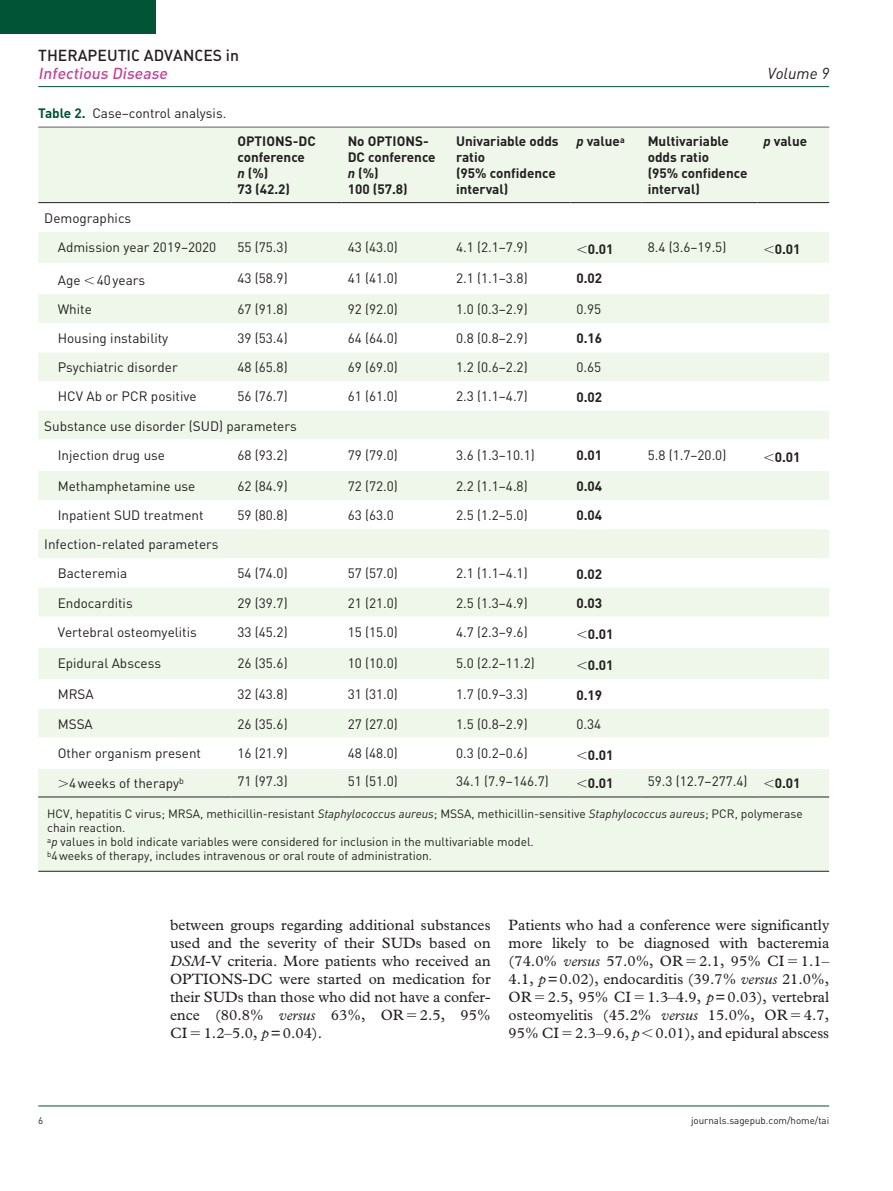
<style>
.page{position:relative;width:893px;height:1191px;background:#fff}
.page>*{position:absolute;margin:0;border:0;box-sizing:border-box;transform-origin:0 0}
.t1{font:15.75px "DIN Medium Alternate";color:#231f20}
.t2{font:italic 15.75px "DIN Medium Alternate";color:#c74499}
.t3{font:italic 15.75px "DIN";color:#231f20}
.t4{font:15px/18px "Plantin Std";color:#231f20;text-align:justify}
.t5{font:13.5px/29px "DIN";color:#231f20}
.t6{font:700 13.5px/15.8px "DIN";color:#231f20}
.t7{font:12px/14.2px "DIN";color:#231f20}
.t8{font:9.75px "DIN";color:#231f20}
.s1{font-weight:700;color:#015436}
.s2{font-style:italic}
</style>
<div class="page">
<hr style="left:38px;top:86px;width:791px;height:1px;background:#015436">
<hr style="left:38px;top:1105px;width:791px;height:1px;background:#015436">
<div style="left:0;top:0;width:155px;height:34px;background:#015436"></div>
<div style="left:38px;top:796px;width:791px;height:75px;background:#eff7ea"></div>
<hr style="left:38px;top:127px;width:791px;height:1px;background:#231f20">
<hr style="left:38px;top:871px;width:791px;height:1px;background:#231f20">
<div style="left:38px;top:128px;width:791px;height:668px;background:#eff7ea"></div>
<svg style="left:38px;top:203px;width:791px;height:565px"></svg>
<hr style="left:38px;top:202px;width:193px;height:1px;background:#231f20">
<hr style="left:231px;top:202px;width:111px;height:1px;background:#231f20">
<hr style="left:342px;top:202px;width:108px;height:1px;background:#231f20">
<hr style="left:450px;top:202px;width:120px;height:1px;background:#231f20">
<hr style="left:570px;top:202px;width:72px;height:1px;background:#231f20">
<hr style="left:642px;top:202px;width:115px;height:1px;background:#231f20">
<hr style="left:757px;top:202px;width:72px;height:1px;background:#231f20">
<hr style="left:38px;top:796px;width:193px;height:1px;background:#231f20">
<hr style="left:231px;top:796px;width:111px;height:1px;background:#231f20">
<hr style="left:342px;top:796px;width:108px;height:1px;background:#231f20">
<hr style="left:450px;top:796px;width:120px;height:1px;background:#231f20">
<hr style="left:570px;top:796px;width:72px;height:1px;background:#231f20">
<hr style="left:642px;top:796px;width:115px;height:1px;background:#231f20">
<hr style="left:757px;top:796px;width:72px;height:1px;background:#231f20">
<svg style="left:578px;top:246px;width:8px;height:7px"></svg>
<svg style="left:765px;top:246px;width:9px;height:7px"></svg>
<svg style="left:85px;top:277px;width:9px;height:8px"></svg>
<svg style="left:765px;top:453px;width:9px;height:8px"></svg>
<svg style="left:578px;top:631px;width:8px;height:7px"></svg>
<svg style="left:578px;top:662px;width:8px;height:8px"></svg>
<svg style="left:578px;top:751px;width:8px;height:8px"></svg>
<svg style="left:59px;top:780px;width:9px;height:7px"></svg>
<svg style="left:578px;top:779px;width:8px;height:8px"></svg>
<svg style="left:765px;top:779px;width:9px;height:8px"></svg>
<p class="t1" style="left:38px;top:45px;width:202px">THERAPEUTIC ADVANCES IN</p>
<p class="t2" style="left:38px;top:63px;width:134px">I nfectious Disease</p>
<p class="t5" style="left:38px;top:98px;width:190px"><span class="s1">Table 2.</span> Case–control analysis.</p>
<p class="t3" style="left:768px;top:63px;width:63px">Volume 9</p>
<p class="t5" style="left:58px;top:203px;width:160px;text-indent:-14px">Demographics<br>Admission year 2019–2020</p>
<p class="t6" style="left:237px;top:133px;width:80px">OPTIONS-DC conference <span class="s2">n</span> (%)<br>73 (42.2)</p>
<p class="t6" style="left:348px;top:133px;width:89px">No OPTIONS-<br>DC conference <span class="s2">n</span> (%)<br>100 (57.8)</p>
<p class="t6" style="left:456px;top:133px;width:104px">Univariable odds ratio<br>(95% confidence interval)</p>
<p class="t6" style="left:576px;top:133px;width:50px"><span class="s2">p</span> value<sup>a</sup></p>
<p class="t6" style="left:648px;top:133px;width:101px">Multivariable odds ratio<br>(95% confidence interval)</p>
<p class="t6" style="left:763px;top:133px;width:45px"><span class="s2">p</span> value</p>
<p class="t5" style="left:237px;top:232px;width:52px">55 (75.3)</p>
<p class="t5" style="left:348px;top:232px;width:52px">43 (43.0)</p>
<p class="t5" style="left:456px;top:232px;width:73px">4.1 (2.1–7.9)</p>
<p class="t6" style="left:588px;top:240px;width:27px">0.01</p>
<p class="t5" style="left:648px;top:232px;width:80px">8.4 (3.6–19.5)</p>
<p class="t6" style="left:775px;top:240px;width:27px">0.01</p>
<p class="t5" style="left:58px;top:265px;width:89px">Age 40years</p>
<p class="t5" style="left:237px;top:263px;width:52px">43 (58.9)</p>
<p class="t5" style="left:348px;top:263px;width:52px">41 (41.0)</p>
<p class="t5" style="left:456px;top:263px;width:73px">2.1 (1.1–3.8)</p>
<p class="t6" style="left:576px;top:270px;width:27px">0.02</p>
<p class="t5" style="left:58px;top:294px;width:36px">White</p>
<p class="t5" style="left:237px;top:294px;width:52px">67 (91.8)</p>
<p class="t5" style="left:348px;top:294px;width:52px">92 (92.0)</p>
<p class="t5" style="left:456px;top:294px;width:73px">1.0 (0.3–2.9)</p>
<p class="t5" style="left:576px;top:294px;width:26px">0.95</p>
<p class="t5" style="left:58px;top:323px;width:112px">Housing instability</p>
<p class="t5" style="left:237px;top:323px;width:52px">39 (53.4)</p>
<p class="t5" style="left:348px;top:323px;width:52px">64 (64.0)</p>
<p class="t5" style="left:456px;top:323px;width:73px">0.8 (0.8–2.9)</p>
<p class="t6" style="left:576px;top:330px;width:27px">0.16</p>
<p class="t5" style="left:58px;top:353px;width:122px">Psychiatric disorder</p>
<p class="t5" style="left:237px;top:353px;width:52px">48 (65.8)</p>
<p class="t5" style="left:348px;top:353px;width:52px">69 (69.0)</p>
<p class="t5" style="left:456px;top:353px;width:73px">1.2 (0.6–2.2)</p>
<p class="t5" style="left:576px;top:353px;width:26px">0.65</p>
<p class="t5" style="left:58px;top:382px;width:140px">HCV Ab or PCR positive</p>
<p class="t5" style="left:237px;top:382px;width:52px">56 (76.7)</p>
<p class="t5" style="left:348px;top:382px;width:52px">61 (61.0)</p>
<p class="t5" style="left:456px;top:382px;width:73px">2.3 (1.1–4.7)</p>
<p class="t6" style="left:576px;top:388px;width:27px">0.02</p>
<p class="t5" style="left:58px;top:411px;width:240px;text-indent:-14px">Substance use disorder (SUD) parameters<br>Injection drug use</p>
<p class="t5" style="left:237px;top:440px;width:52px">68 (93.2)</p>
<p class="t5" style="left:348px;top:440px;width:52px">79 (79.0)</p>
<p class="t5" style="left:456px;top:440px;width:80px">3.6 (1.3–10.1)</p>
<p class="t6" style="left:576px;top:446px;width:27px">0.01</p>
<p class="t5" style="left:648px;top:440px;width:80px">5.8 (1.7–20.0)</p>
<p class="t6" style="left:775px;top:448px;width:27px">0.01</p>
<p class="t5" style="left:58px;top:471px;width:139px">Methamphetamine use</p>
<p class="t5" style="left:237px;top:471px;width:52px">62 (84.9)</p>
<p class="t5" style="left:348px;top:471px;width:52px">72 (72.0)</p>
<p class="t5" style="left:456px;top:471px;width:73px">2.2 (1.1–4.8)</p>
<p class="t6" style="left:576px;top:478px;width:27px">0.04</p>
<p class="t5" style="left:58px;top:500px;width:147px">Inpatient SUD treatment</p>
<p class="t5" style="left:237px;top:500px;width:52px">59 (80.8)</p>
<p class="t5" style="left:348px;top:500px;width:48px">63 (63.0</p>
<p class="t5" style="left:456px;top:500px;width:73px">2.5 (1.2–5.0)</p>
<p class="t6" style="left:576px;top:507px;width:27px">0.04</p>
<p class="t5" style="left:58px;top:530px;width:162px;text-indent:-14px">Infection-related parameters<br>Bacteremia</p>
<p class="t5" style="left:237px;top:559px;width:52px">54 (74.0)</p>
<p class="t5" style="left:348px;top:559px;width:52px">57 (57.0)</p>
<p class="t5" style="left:456px;top:559px;width:73px">2.1 (1.1–4.1)</p>
<p class="t6" style="left:576px;top:565px;width:27px">0.02</p>
<p class="t5" style="left:58px;top:588px;width:76px">Endocarditis</p>
<p class="t5" style="left:237px;top:588px;width:52px">29 (39.7)</p>
<p class="t5" style="left:348px;top:588px;width:52px">21 (21.0)</p>
<p class="t5" style="left:456px;top:588px;width:73px">2.5 (1.3–4.9)</p>
<p class="t6" style="left:576px;top:594px;width:27px">0.03</p>
<p class="t5" style="left:58px;top:617px;width:141px">Vertebral osteomyelitis</p>
<p class="t5" style="left:237px;top:617px;width:52px">33 (45.2)</p>
<p class="t5" style="left:348px;top:617px;width:52px">15 (15.0)</p>
<p class="t5" style="left:456px;top:617px;width:73px">4.7 (2.3–9.6)</p>
<p class="t6" style="left:588px;top:625px;width:27px">0.01</p>
<p class="t5" style="left:58px;top:648px;width:105px">Epidural Abscess</p>
<p class="t5" style="left:237px;top:648px;width:52px">26 (35.6)</p>
<p class="t5" style="left:348px;top:648px;width:52px">10 (10.0)</p>
<p class="t5" style="left:456px;top:648px;width:80px">5.0 (2.2–11.2)</p>
<p class="t6" style="left:588px;top:657px;width:27px">0.01</p>
<p class="t5" style="left:58px;top:679px;width:38px">MRSA</p>
<p class="t5" style="left:237px;top:679px;width:52px">32 (43.8)</p>
<p class="t5" style="left:348px;top:679px;width:52px">31 (31.0)</p>
<p class="t5" style="left:456px;top:679px;width:73px">1.7 (0.9–3.3)</p>
<p class="t6" style="left:576px;top:686px;width:27px">0.19</p>
<p class="t5" style="left:58px;top:709px;width:37px">MSSA</p>
<p class="t5" style="left:237px;top:709px;width:52px">26 (35.6)</p>
<p class="t5" style="left:348px;top:709px;width:52px">27 (27.0)</p>
<p class="t5" style="left:456px;top:709px;width:73px">1.5 (0.8–2.9)</p>
<p class="t5" style="left:576px;top:709px;width:26px">0.34</p>
<p class="t5" style="left:58px;top:738px;width:145px">Other organism present</p>
<p class="t5" style="left:237px;top:738px;width:52px">16 (21.9)</p>
<p class="t5" style="left:348px;top:738px;width:52px">48 (48.0)</p>
<p class="t5" style="left:456px;top:738px;width:73px">0.3 (0.2–0.6)</p>
<p class="t6" style="left:588px;top:746px;width:27px">0.01</p>
<p class="t5" style="left:69px;top:768px;width:117px">4weeks of therapy<sup>b</sup></p>
<p class="t5" style="left:237px;top:766px;width:52px">71 (97.3)</p>
<p class="t5" style="left:348px;top:766px;width:52px">51 (51.0)</p>
<p class="t5" style="left:456px;top:766px;width:94px">34.1 (7.9–146.7)</p>
<p class="t6" style="left:588px;top:774px;width:27px">0.01</p>
<p class="t5" style="left:648px;top:766px;width:101px">59.3 (12.7–277.4)</p>
<p class="t6" style="left:775px;top:774px;width:27px">0.01</p>
<p class="t7" style="left:47px;top:806px;width:757px">HCV, hepatitis C virus; MRSA, methicillin-resistant <span class="s2">Staphylococcus aureus</span>; MSSA, methicillin-sensitive <span class="s2">Staphylococcus aureus</span>; PCR, polymerase chain reaction.<br><sup>a</sup><span class="s2">p</span> values in bold indicate variables were considered for inclusion in the multivariable model.<br><sup>b</sup>4weeks of therapy, includes intravenous or oral route of administration.</p>
<p class="t4" style="left:170px;top:916px;width:322px">between groups regarding additional substances used and the severity of their SUDs based on <span class="s2">DSM</span>-V criteria. More patients who received an OPTIONS-DC were started on medication for their SUDs than those who did not have a confer&shy;ence (80.8% <span class="s2">versus</span> 63%, OR 2.5, 95% CI 1.2–5.0, <span class="s2">p</span>=0.04).</p>
<p class="t4" style="left:509px;top:916px;width:322px">Patients who had a conference were significantly more likely to be diagnosed with bacteremia (74.0% <span class="s2">versus</span> 57.0%, OR 2.1, 95% CI 1.1– 4.1, <span class="s2">p</span>=0.02), endocarditis (39.7% <span class="s2">versus</span> 21.0%, OR 2.5, 95% CI 1.3–4.9, <span class="s2">p</span>=0.03), vertebral osteomyelitis (45.2% <span class="s2">versus</span> 15.0%, OR 4.7, 95% CI 2.3–9.6, <span class="s2">p</span> 0.01), and epidural abscess</p>
<p class="t8" style="left:38px;top:1114px;width:7px">6</p>
<p class="t8" style="left:691px;top:1114px;width:140px">journals.sagepub.com/home/tai</p>
</div>
